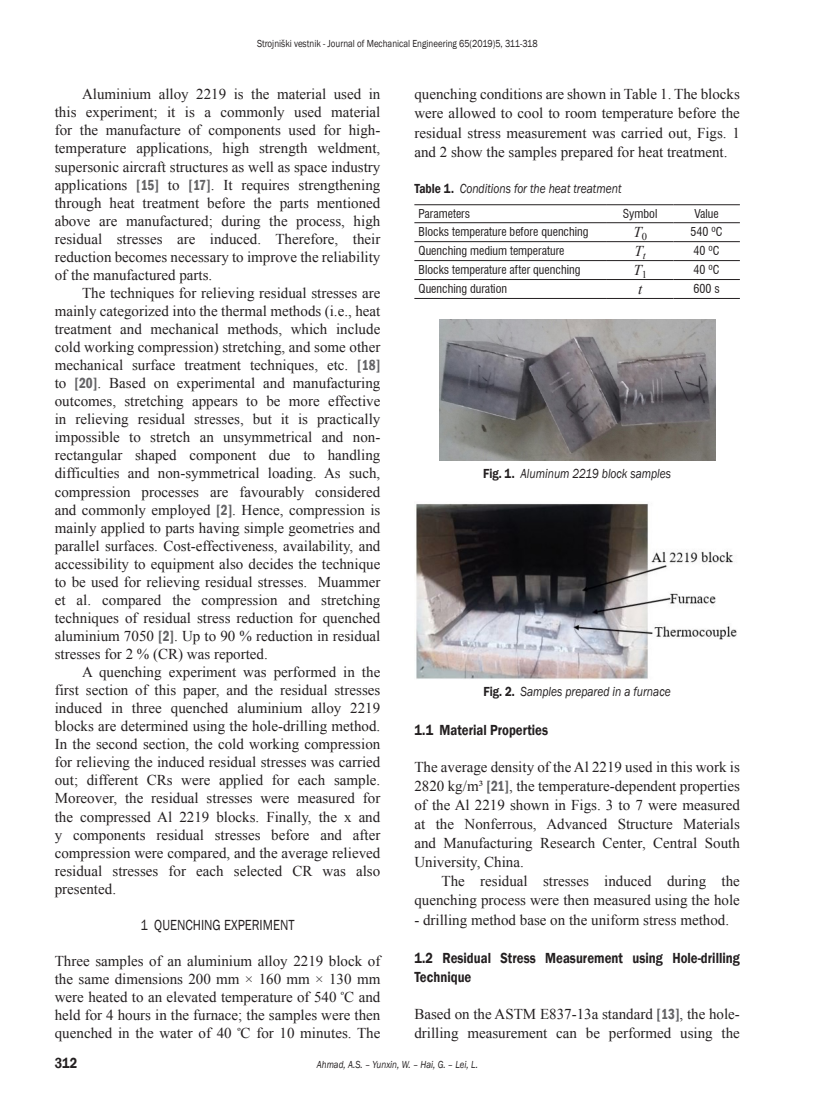
<style>
.page{position:relative;width:816px;height:1114px;background:#fff}
.page>*{position:absolute;margin:0;border:0;box-sizing:border-box;transform-origin:0 0}
.t1{font:15px/18px "Times New Roman";color:#231f20;text-align:justify}
.t2{font:600 15px/19px "Franklin Gothic";color:#231f20;scale:.85 1}
.t3{font:15px "Franklin Gothic";color:#231f20;scale:.85 1}
.t4{font:italic 15px "Times New Roman";color:#231f20}
.t5{font:italic 13.5px "Franklin Gothic";color:#231f20;scale:.85 1}
.t6{font:condensed 12px "Swiss 721 BT";color:#231f20}
.t7{font:10.5px "Franklin Gothic";color:#231f20;scale:.85 1}
.t8{font:italic 10.5px "Franklin Gothic";color:#231f20;scale:.85 1}
.s1{font-family:"Franklin Gothic";font-weight:600;font-stretch:condensed;color:#636366}
.s2{font-weight:600;font-style:normal}
</style>
<div class="page">
<hr style="left:414px;top:204px;width:192px;height:1px;background:#231f20">
<hr style="left:606px;top:204px;width:67px;height:1px;background:#231f20">
<hr style="left:673px;top:204px;width:66px;height:1px;background:#231f20">
<hr style="left:414px;top:222px;width:192px;height:1px;background:#231f20">
<hr style="left:606px;top:222px;width:67px;height:1px;background:#231f20">
<hr style="left:673px;top:222px;width:66px;height:1px;background:#231f20">
<hr style="left:414px;top:241px;width:192px;height:1px;background:#231f20">
<hr style="left:606px;top:241px;width:67px;height:1px;background:#231f20">
<hr style="left:673px;top:241px;width:66px;height:1px;background:#231f20">
<hr style="left:414px;top:260px;width:192px;height:1px;background:#231f20">
<hr style="left:606px;top:260px;width:67px;height:1px;background:#231f20">
<hr style="left:673px;top:260px;width:66px;height:1px;background:#231f20">
<hr style="left:414px;top:279px;width:192px;height:1px;background:#231f20">
<hr style="left:606px;top:279px;width:67px;height:1px;background:#231f20">
<hr style="left:673px;top:279px;width:66px;height:1px;background:#231f20">
<hr style="left:414px;top:298px;width:192px;height:1px;background:#231f20">
<hr style="left:606px;top:298px;width:67px;height:1px;background:#231f20">
<hr style="left:673px;top:298px;width:66px;height:1px;background:#231f20">
<img style="left:439px;top:320px;width:276px;height:140px">
<img style="left:416px;top:503px;width:321px;height:176px">
<p class="t7" style="left:257px;top:37px;width:331px">Strojniški vestnik - Journal of Mechanical Engineering 65(2019)5, 311-318</p>
<p class="t1" style="left:55px;top:85px;width:327px;text-indent:27px">Aluminium alloy 2219 is the material used in this experiment; it is a commonly used material for the manufacture of components used for high&shy;temperature applications, high strength weldment, supersonic aircraft structures as well as space industry applications <span class="s1">[15]</span> to <span class="s1">[17]</span>. It requires strengthening through heat treatment before the parts mentioned above are manufactured; during the process, high residual stresses are induced. Therefore, their reduction becomes necessary to improve the reliability of the manufactured parts.</p>
<p class="t1" style="left:55px;top:283px;width:327px;text-indent:27px">The techniques for relieving residual stresses are mainly categorized into the thermal methods (i.e., heat treatment and mechanical methods, which include cold working compression) stretching, and some other mechanical surface treatment techniques, etc. <span class="s1">[18] </span>to <span class="s1">[20]</span>. Based on experimental and manufacturing outcomes, stretching appears to be more effective in relieving residual stresses, but it is practically impossible to stretch an unsymmetrical and non&shy;rectangular shaped component due to handling difficulties and non-symmetrical loading. As such, compression processes are favourably considered and commonly employed <span class="s1">[2]</span>. Hence, compression is mainly applied to parts having simple geometries and parallel surfaces. Cost-effectiveness, availability, and accessibility to equipment also decides the technique to be used for relieving residual stresses. Muammer et al. compared the compression and stretching techniques of residual stress reduction for quenched aluminium 7050 <span class="s1">[2]</span>. Up to 90 % reduction in residual stresses for 2 % (CR) was reported.</p>
<p class="t1" style="left:55px;top:662px;width:327px;text-indent:27px">A quenching experiment was performed in the first section of this paper, and the residual stresses induced in three quenched aluminium alloy 2219 blocks are determined using the hole-drilling method.<br>In the second section, the cold working compression for relieving the induced residual stresses was carried out; different CRs were applied for each sample.<br>Moreover, the residual stresses were measured for the compressed Al 2219 blocks. Finally, the x and y components residual stresses before and after compression were compared, and the average relieved residual stresses for each selected CR was also presented.</p>
<p class="t3" style="left:140px;top:915px;width:183px">1 QUENCHING EXPERIMENT</p>
<p class="t1" style="left:55px;top:950px;width:327px">Three samples of an aluminium alloy 2219 block of the same dimensions 200 mm × 160 mm × 130 mm were heated to an elevated temperature of 540 <sup>º</sup>C and held for 4 hours in the furnace; the samples were then quenched in the water of 40 <sup>º</sup>C for 10 minutes. The</p>
<p class="t1" style="left:414px;top:84px;width:327px;line-height:19px">quenching conditions are shown in Table 1. The blocks were allowed to cool to room temperature before the residual stress measurement was carried out, Figs. 1 and 2 show the samples prepared for heat treatment.</p>
<p class="t5" style="left:414px;top:180px;width:245px"><span class="s2">Table 1.</span> Conditions for the heat treatment</p>
<p class="t6" style="left:418px;top:206px;width:53px">Parameters</p>
<p class="t6" style="left:622px;top:206px;width:36px">Symbol</p>
<p class="t6" style="left:694px;top:206px;width:26px">Value</p>
<p class="t6" style="left:418px;top:224px;width:171px">Blocks temperature before quenching</p>
<p class="t4" style="left:633px;top:222px;width:15px">T<sub>0</sub></p>
<p class="t6" style="left:690px;top:224px;width:34px">540 ºC</p>
<p class="t6" style="left:418px;top:243px;width:147px">Quenching medium temperature</p>
<p class="t4" style="left:634px;top:241px;width:13px">T<sub>t</sub></p>
<p class="t6" style="left:693px;top:243px;width:28px">40 ºC</p>
<p class="t6" style="left:418px;top:262px;width:163px">Blocks temperature after quenching</p>
<p class="t4" style="left:633px;top:260px;width:15px">T<sub>1</sub></p>
<p class="t6" style="left:693px;top:262px;width:28px">40 ºC</p>
<p class="t6" style="left:418px;top:281px;width:90px">Quenching duration</p>
<p class="t4" style="left:638px;top:279px;width:6px">t</p>
<p class="t6" style="left:693px;top:281px;width:28px">600 s</p>
<p class="t5" style="left:483px;top:465px;width:223px"><span class="s2">Fig. 1.</span> Aluminum 2219 block samples</p>
<p class="t5" style="left:483px;top:683px;width:222px"><span class="s2">Fig. 2.</span> Samples prepared in a furnace</p>
<p class="t2" style="left:414px;top:720px;width:159px">1.1 Material Properties</p>
<p class="t1" style="left:414px;top:756px;width:327px;line-height:19px">The average density of the Al 2219 used in this work is 2820 kg/m³ <span class="s1">[21]</span>, the temperature-dependent properties of the Al 2219 shown in Figs. 3 to 7 were measured at the Nonferrous, Advanced Structure Materials and Manufacturing Research Center, Central South University, China.</p>
<p class="t1" style="left:414px;top:870px;width:327px;line-height:19px;text-align:right">The residual stresses induced during the quenching process were then measured using the hole</p>
<p class="t1" style="left:414px;top:909px;width:316px">- drilling method base on the uniform stress method.</p>
<p class="t2" style="left:414px;top:948px;width:384px">1.2 Residual Stress Measurement using Hole-drilling<br>Technique</p>
<p class="t1" style="left:414px;top:1003px;width:327px;line-height:19px">Based on the ASTM E837-13a standard <span class="s1">[13]</span>, the hole&shy;drilling measurement can be performed using the</p>
<p class="t2" style="left:55px;top:1052px;width:28px">312</p>
<p class="t8" style="left:317px;top:1057px;width:191px">Ahmad, A.S. – Yunxin, W. – Hai, G. – Lei, L.</p>
</div>
